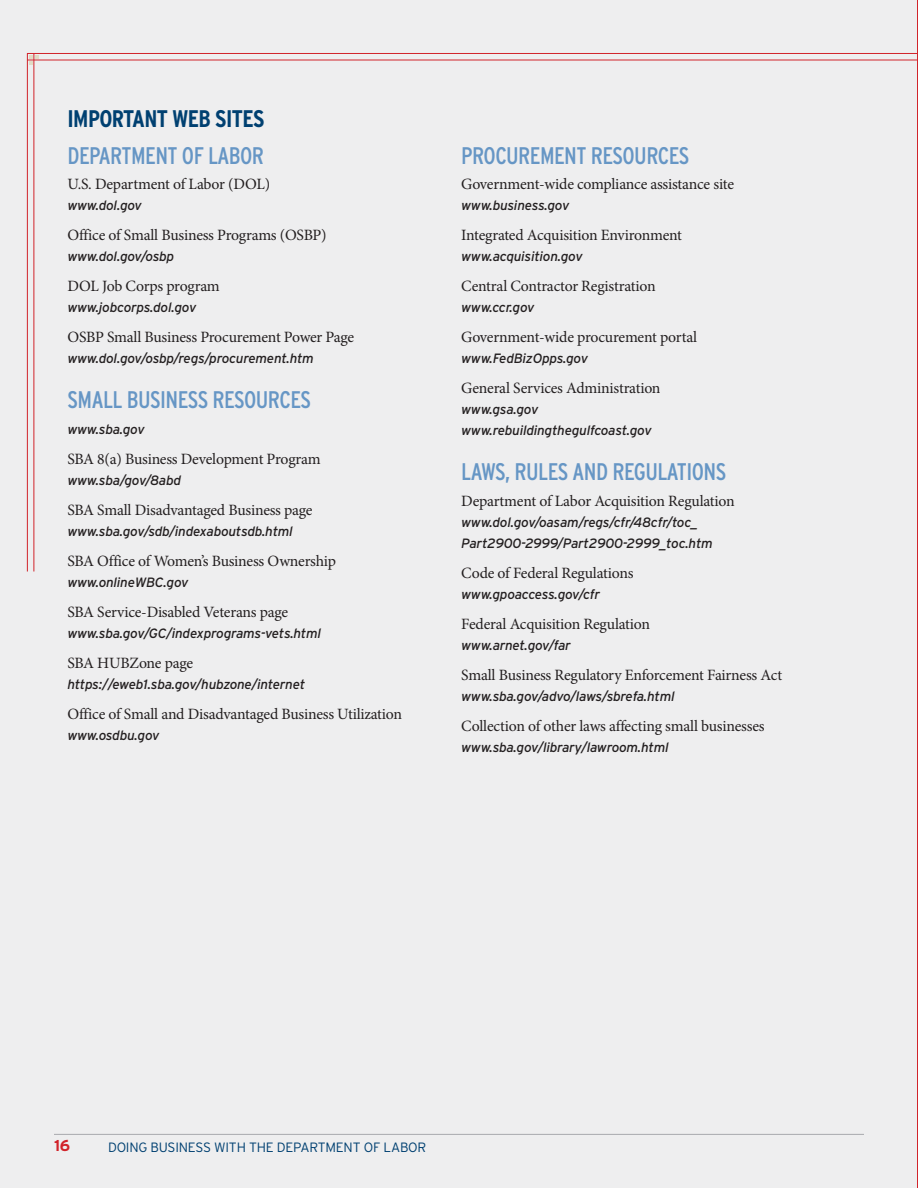
<style>
.page{position:relative;width:918px;height:1188px;background:#fff}
.page>*{position:absolute;margin:0;border:0;box-sizing:border-box;transform-origin:0 0}
.t1{font:condensed 24px "Interstate";letter-spacing:-.025em;color:#6696c5}
.t2{font:700 condensed 24px "Interstate";letter-spacing:-.025em;color:#004071}
.t3{font:15.75px "Minion Pro";letter-spacing:-.015em;color:#231f20}
.t4{font:700 15.75px "Interstate";color:#d1232a}
.t5{font:italic 13.5px/21px "Interstate";letter-spacing:-.015em;color:#231f20}
.t6{font:300 13.5px "Interstate";letter-spacing:-.015em;color:#004071}
</style>
<div class="page">
<div style="left:0;top:0;width:917px;height:1188px;background:#eeeeef"></div>
<hr style="left:54px;top:1134px;width:810px;height:1px;background:#a8a9ad">
<hr style="left:27px;top:53px;width:891px;height:1px;background:#d1232a">
<hr style="left:27px;top:60px;width:891px;height:1px;background:#d1232a">
<hr style="left:34px;top:53px;width:1px;height:519px;background:#d1232a">
<hr style="left:27px;top:53px;width:1px;height:519px;background:#d1232a">
<svg style="left:29px;top:55px;width:10px;height:10px"></svg>
<h1 class="t2" style="left:68px;top:105px;width:197px">IMPORTANT WEB SITES</h1>
<h1 class="t1" style="left:68px;top:142px;width:24px">DEPARTMENT</h1>
<h1 class="t1" style="left:182px;top:142px;width:48px">OF LABOR</h1>
<p class="t3" style="left:68px;top:174px;width:204px">U.S. Department of Labor (DOL)</p>
<p class="t5" style="left:68px;top:195px;width:76px">www.dol.gov</p>
<p class="t3" style="left:68px;top:225px;width:261px">Office of Small Business Programs (OSBP)</p>
<p class="t5" style="left:68px;top:246px;width:108px">www.dol.gov/osbp</p>
<p class="t3" style="left:68px;top:276px;width:154px">DOL Job Corps program</p>
<p class="t5" style="left:68px;top:297px;width:130px">www.jobcorps.dol.gov</p>
<p class="t3" style="left:68px;top:327px;width:288px">OSBP Small Business Procurement Power Page</p>
<p class="t5" style="left:68px;top:348px;width:248px">www.dol.gov/osbp/regs/procurement.htm</p>
<h1 class="t1" style="left:68px;top:386px;width:22px">SMALL</h1>
<h1 class="t1" style="left:127px;top:386px;width:11px">BUSINESS</h1>
<h1 class="t1" style="left:212px;top:386px;width:12px">RESOURCES</h1>
<p class="t5" style="left:68px;top:418px;width:79px">www.sba.gov</p>
<p class="t3" style="left:68px;top:448px;width:255px">SBA 8(a) Business Development Program</p>
<p class="t5" style="left:68px;top:469px;width:115px">www.sba/gov/8abd</p>
<p class="t3" style="left:68px;top:499px;width:247px">SBA Small Disadvantaged Business page</p>
<p class="t5" style="left:68px;top:520px;width:227px">www.sba.gov/sdb/indexaboutsdb.html</p>
<p class="t3" style="left:68px;top:550px;width:270px">SBA Office of Women’s Business Ownership</p>
<p class="t5" style="left:68px;top:571px;width:122px">www.onlineWBC.gov</p>
<p class="t3" style="left:68px;top:601px;width:222px">SBA Service-Disabled Veterans page</p>
<p class="t5" style="left:68px;top:622px;width:255px">www.sba.gov/GC/indexprograms-vets.html</p>
<p class="t3" style="left:68px;top:652px;width:127px">SBA HUBZone page</p>
<p class="t5" style="left:68px;top:673px;width:239px">https://eweb1.sba.gov/hubzone/internet</p>
<p class="t3" style="left:68px;top:703px;width:336px">Office of Small and Disadvantaged Business Utilization</p>
<p class="t5" style="left:68px;top:724px;width:93px">www.osdbu.gov</p>
<h1 class="t1" style="left:461px;top:142px;width:24px">PROCUREMENT</h1>
<h1 class="t1" style="left:591px;top:142px;width:12px">RESOURCES</h1>
<p class="t3" style="left:461px;top:174px;width:274px">Government-wide compliance assistance site</p>
<p class="t5" style="left:461px;top:195px;width:110px">www.business.gov</p>
<p class="t3" style="left:461px;top:225px;width:222px">Integrated Acquisition Environment</p>
<p class="t5" style="left:461px;top:246px;width:123px">www.acquisition.gov</p>
<p class="t3" style="left:461px;top:276px;width:196px">Central Contractor Registration</p>
<p class="t5" style="left:461px;top:297px;width:75px">www.ccr.gov</p>
<p class="t3" style="left:461px;top:327px;width:237px">Government-wide procurement portal</p>
<p class="t5" style="left:461px;top:348px;width:128px">www.FedBizOpps.gov</p>
<p class="t3" style="left:461px;top:378px;width:201px">General Services Administration</p>
<p class="t5" style="left:461px;top:399px;width:192px">www.gsa.gov www.rebuildingthegulfcoast.gov</p>
<h1 class="t1" style="left:461px;top:458px;width:65px">LAWS, RULES</h1>
<h1 class="t1" style="left:573px;top:458px;width:51px">AND REGULATIONS</h1>
<p class="t3" style="left:461px;top:490px;width:275px">Department of Labor Acquisition Regulation</p>
<p class="t5" style="left:461px;top:511px;width:253px">www.dol.gov/oasam/regs/cfr/48cfr/toc_<br>Part2900-2999/Part2900-2999_toc.htm</p>
<p class="t3" style="left:461px;top:562px;width:174px">Code of Federal Regulations</p>
<p class="t5" style="left:461px;top:583px;width:140px">www.gpoaccess.gov/cfr</p>
<p class="t3" style="left:461px;top:613px;width:190px">Federal Acquisition Regulation</p>
<p class="t5" style="left:461px;top:634px;width:111px">www.arnet.gov/far</p>
<p class="t3" style="left:461px;top:664px;width:322px">Small Business Regulatory Enforcement Fairness Act</p>
<p class="t5" style="left:461px;top:685px;width:215px">www.sba.gov/advo/laws/sbrefa.html</p>
<p class="t3" style="left:461px;top:715px;width:305px">Collection of other laws affecting small businesses</p>
<p class="t5" style="left:461px;top:736px;width:209px">www.sba.gov/library/lawroom.html</p>
<p class="t4" style="left:54px;top:1137px;width:18px">16</p>
<p class="t6" style="left:108px;top:1140px;width:320px">DOING BUSINESS WITH THE DEPARTMENT OF LABOR</p>
</div>
